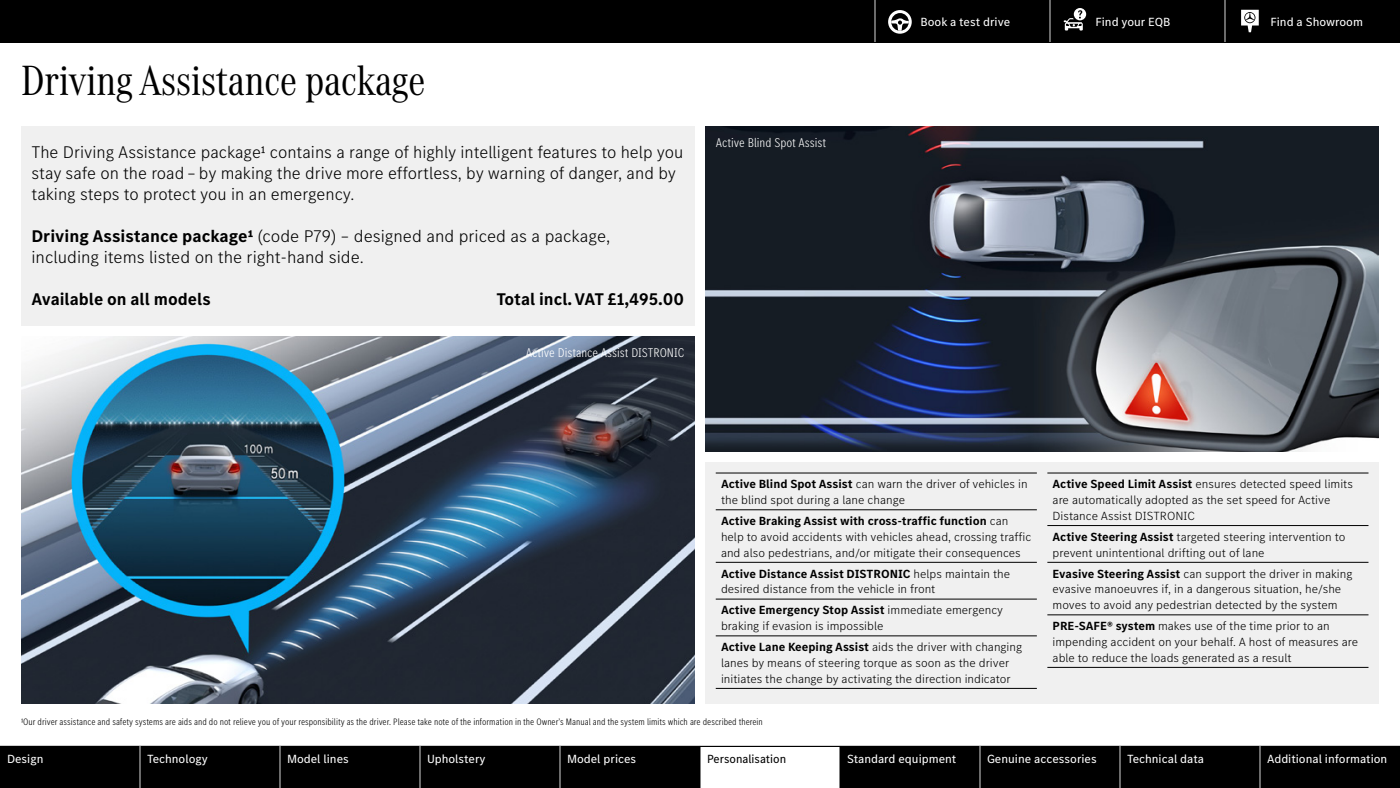
<style>
.page{position:relative;width:1400px;height:788px;background:#fff}
.page>*{position:absolute;margin:0;border:0;box-sizing:border-box;transform-origin:0 0}
.t1{font:43.75px "MB Corpo A Title Cond";color:#000}
.t2{font:300 17.5px/21px "MB Corpo S Text";color:#000}
.t3{font:700 17.5px "MB Corpo S Text";color:#000}
.t4{font:300 condensed 13.12px "MB Corpo S Text";color:#fff}
.t5{font:300 12.25px/15.8px "MB Corpo S Text";color:#000}
.t6{font:12.25px "MB Corpo S Text";color:#fff}
.t7{font:12.25px "MB Corpo S Text";color:#000;scale:.96 1}
.t8{font:300 condensed 9.62px "MB Corpo S Text";color:#000}
.s1{font-weight:700}
</style>
<div class="page">
<img style="left:21px;top:336px;width:674px;height:368px">
<img style="left:705px;top:126px;width:674px;height:326px">
<div style="left:21px;top:126px;width:674px;height:200px;background:#f0f0f0"></div>
<div style="left:705px;top:462px;width:674px;height:242px;background:#f0f0f0"></div>
<hr style="left:716px;top:598px;width:321px;height:1px;background:#000">
<hr style="left:716px;top:635px;width:321px;height:1px;background:#000">
<hr style="left:716px;top:688px;width:321px;height:1px;background:#000">
<hr style="left:716px;top:562px;width:321px;height:1px;background:#000">
<hr style="left:716px;top:509px;width:321px;height:1px;background:#000">
<hr style="left:716px;top:472px;width:321px;height:1px;background:#000">
<hr style="left:1047px;top:472px;width:321px;height:1px;background:#000">
<hr style="left:1047px;top:525px;width:321px;height:1px;background:#000">
<hr style="left:1047px;top:562px;width:321px;height:1px;background:#000">
<hr style="left:1047px;top:614px;width:321px;height:1px;background:#000">
<hr style="left:1047px;top:667px;width:321px;height:1px;background:#000">
<div style="left:0;top:0;width:1400px;height:42px;background:#000"></div>
<svg style="left:875px;top:0;width:384px;height:42px"></svg>
<svg style="left:0;top:746px;width:1400px;height:42px;background:#191919"></svg>
<hr style="left:1260px;top:746px;width:1px;height:42px;background:#d8d8d8">
<hr style="left:980px;top:746px;width:1px;height:42px;background:#d8d8d8">
<hr style="left:1120px;top:746px;width:1px;height:42px;background:#d8d8d8">
<hr style="left:140px;top:746px;width:1px;height:42px;background:#d8d8d8">
<hr style="left:280px;top:746px;width:1px;height:42px;background:#d8d8d8">
<hr style="left:420px;top:746px;width:1px;height:42px;background:#d8d8d8">
<hr style="left:560px;top:746px;width:1px;height:42px;background:#d8d8d8">
<hr style="left:700px;top:746px;width:1px;height:42px;background:#000">
<hr style="left:840px;top:746px;width:1px;height:42px;background:#000">
<h1 class="t1" style="left:21px;top:51px;width:406px">Driving Assistance package</h1>
<h2 class="t2" style="left:32px;top:140px;width:653px">The Driving Assistance package¹ contains a range of highly intelligent features to help you stay safe on the road – by making the drive more effortless, by warning of danger, and by taking steps to protect you in an emergency.</h2>
<h2 class="t2" style="left:32px;top:224px;width:580px"><span class="s1">Driving Assistance package¹</span> (code P79) – designed and priced as a package, including items listed on the right-hand side.</h2>
<h2 class="t3" style="left:32px;top:287px;width:181px">Available on all models</h2>
<h2 class="t3" style="left:496px;top:287px;width:189px">Total incl. VAT £1,495.00</h2>
<p class="t4" style="left:526px;top:344px;width:160px">Active Distance Assist DISTRONIC</p>
<p class="t4" style="left:716px;top:134px;width:112px">Active Blind Spot Assist</p>
<p class="t6" style="left:920px;top:14px;width:91px">Book a test drive</p>
<p class="t6" style="left:1096px;top:14px;width:76px">Find your EQB</p>
<p class="t6" style="left:1271px;top:14px;width:94px">Find a Showroom</p>
<p class="t5" style="left:721px;top:476px;width:308px"><span class="s1">Active Blind Spot Assist</span> can warn the driver of vehicles in the blind spot during a lane change</p>
<p class="t5" style="left:721px;top:512px;width:312px"><span class="s1">Active Braking Assist with cross-traffic function</span> can help to avoid accidents with vehicles ahead, crossing traffic and also pedestrians, and/or mitigate their consequences</p>
<p class="t5" style="left:721px;top:565px;width:291px"><span class="s1">Active Distance Assist DISTRONIC</span> helps maintain the desired distance from the vehicle in front</p>
<p class="t5" style="left:721px;top:602px;width:284px"><span class="s1">Active Emergency Stop Assist</span> immediate emergency braking if evasion is impossible</p>
<p class="t5" style="left:721px;top:638px;width:303px"><span class="s1">Active Lane Keeping Assist</span> aids the driver with changing lanes by means of steering torque as soon as the driver initiates the change by activating the direction indicator</p>
<p class="t5" style="left:1053px;top:476px;width:302px"><span class="s1">Active Speed Limit Assist</span> ensures detected speed limits are automatically adopted as the set speed for Active<br>Distance Assist DISTRONIC</p>
<p class="t5" style="left:1053px;top:528px;width:294px"><span class="s1">Active Steering Assist</span> targeted steering intervention to prevent unintentional drifting out of lane</p>
<p class="t5" style="left:1053px;top:565px;width:301px"><span class="s1">Evasive Steering Assist</span> can support the driver in making evasive manoeuvres if, in a dangerous situation, he/she moves to avoid any pedestrian detected by the system</p>
<p class="t5" style="left:1053px;top:617px;width:307px"><span class="s1">PRE-SAFE® system</span> makes use of the time prior to an impending accident on your behalf. A host of measures are able to reduce the loads generated as a result</p>
<p class="t8" style="left:21px;top:715px;width:743px">¹Our driver assistance and safety systems are aids and do not relieve you of your responsibility as the driver. Please take note of the information in the Owner’s Manual and the system limits which are described therein</p>
<p class="t6" style="left:7px;top:750px;width:38px">Design</p>
<p class="t6" style="left:147px;top:750px;width:62px">Technology</p>
<p class="t6" style="left:287px;top:750px;width:63px">Model lines</p>
<p class="t6" style="left:427px;top:750px;width:60px">Upholstery</p>
<p class="t6" style="left:567px;top:750px;width:71px">Model prices</p>
<p class="t7" style="left:707px;top:750px;width:84px">Personalisation</p>
<p class="t6" style="left:847px;top:750px;width:111px">Standard equipment</p>
<p class="t6" style="left:987px;top:750px;width:111px">Genuine accessories</p>
<p class="t6" style="left:1127px;top:750px;width:79px">Technical data</p>
<p class="t6" style="left:1267px;top:750px;width:122px">Additional information</p>
</div>
